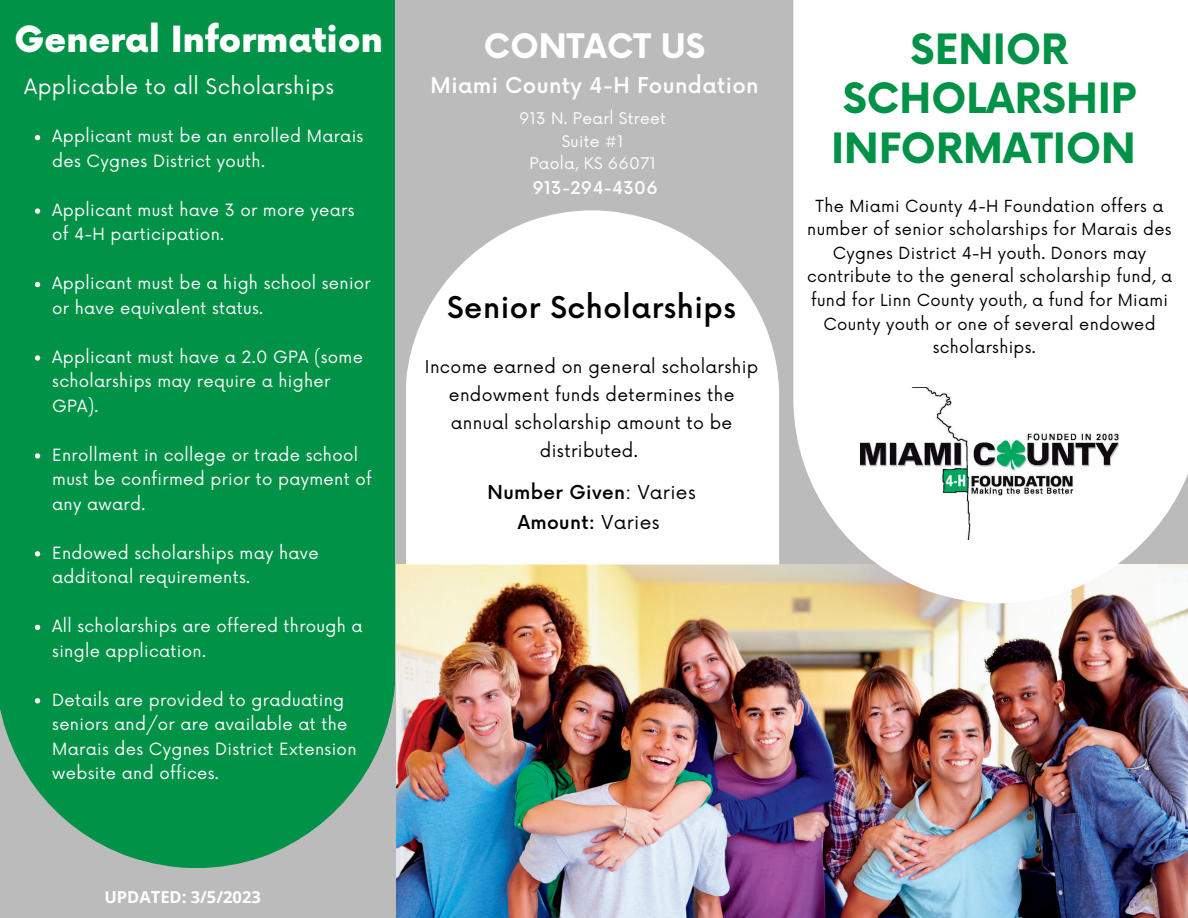
<style>
.page{position:relative;width:1188px;height:918px;background:#bbb}
.page>*{position:absolute;margin:0;border:0;box-sizing:border-box;transform-origin:0 0}
.t1{font:700 40.65px/49.5px "Now";color:#009247;text-align:center}
.t2{font:900 35.1px "Now";color:#fff}
.t3{font:700 32.85px "Now";color:#fff}
.t4{font:500 29.25px "Now";letter-spacing:.02em;color:#000}
.t5{font:500 21.3px "Now";letter-spacing:.02em;color:#fff}
.t6{font:20.7px "Now";letter-spacing:.02em;color:#fff}
.t7{font:500 18.75px/30.5px "Now";letter-spacing:.02em;color:#000;text-align:center}
.t8{font:17.25px/28px "Now";letter-spacing:.02em;color:#000;text-align:center}
.t9{font:500 17.1px "Now";letter-spacing:.02em;color:#fff}
.t10{font:16.5px/24.5px "Now";letter-spacing:.02em;color:#fff}
.t11{font:700 16.5px "Open Sans";color:#fff}
.t12{font:16.35px "Now";letter-spacing:.02em;color:#000}
.t13{font:15.6px/22.5px "Now";letter-spacing:.02em;color:#fff;text-align:center}
.s1{font-weight:400}
</style>
<div class="page">
<div style="left:0;top:0;width:395px;height:868px;background:#009247"></div>
<img style="left:396px;top:565px;width:792px;height:353px">
<svg style="left:793px;top:0;width:395px;height:603px;background:#fbfaf9"></svg>
<svg style="left:35px;top:135px;width:5px;height:5px"></svg>
<svg style="left:35px;top:208px;width:5px;height:6px"></svg>
<svg style="left:35px;top:282px;width:5px;height:5px"></svg>
<svg style="left:35px;top:355px;width:5px;height:6px"></svg>
<svg style="left:35px;top:453px;width:5px;height:6px"></svg>
<svg style="left:35px;top:551px;width:5px;height:6px"></svg>
<svg style="left:35px;top:625px;width:5px;height:5px"></svg>
<svg style="left:35px;top:698px;width:5px;height:5px"></svg>
<svg style="left:406px;top:210px;width:373px;height:355px;background:#f7f7f7"></svg>
<img style="left:861px;top:387px;width:257px;height:152px">
<h2 class="t2" style="left:14px;top:20px;width:370px">General Information</h2>
<p class="t6" style="left:24px;top:75px;width:311px">Applicable to all Scholarships</p>
<p class="t10" style="left:52px;top:125px;width:313px">Applicant must be an enrolled Marais des Cygnes District youth.</p>
<p class="t10" style="left:52px;top:199px;width:304px">Applicant must have 3 or more years of 4-H participation.</p>
<p class="t10" style="left:52px;top:272px;width:320px">Applicant must be a high school senior or have equivalent status.</p>
<p class="t10" style="left:52px;top:345px;width:312px">Applicant must have a 2.0 GPA (some scholarships may require a higher<br>GPA).</p>
<p class="t10" style="left:52px;top:443px;width:321px">Enrollment in college or trade school must be confirmed prior to payment of any award.</p>
<p class="t10" style="left:52px;top:541px;width:268px">Endowed scholarships may have additonal requirements.</p>
<p class="t10" style="left:52px;top:615px;width:312px">All scholarships are offered through a single application.</p>
<p class="t10" style="left:52px;top:688px;width:306px">Details are provided to graduating seniors and/or are available at the<br>Marais des Cygnes District Extension website and offices.</p>
<p class="t11" style="left:104px;top:885px;width:158px">UPDATED: 3/5/2023</p>
<h3 class="t3" style="left:484px;top:28px;width:223px">CONTACT US</h3>
<p class="t5" style="left:431px;top:74px;width:330px">Miami County 4-H Foundation</p>
<p class="t13" style="left:519px;top:108px;width:148px">913 N. Pearl Street<br>Suite #1<br>Paola, KS 66071</p>
<p class="t9" style="left:532px;top:179px;width:127px">913-294-4306</p>
<h3 class="t4" style="left:447px;top:291px;width:290px">Senior Scholarships</h3>
<p class="t8" style="left:425px;top:354px;width:335px">Income earned on general scholarship endowment funds determines the annual scholarship amount to be distributed.</p>
<p class="t7" style="left:488px;top:478px;width:210px">Number Given<span class="s1">: Varies<br></span>Amount: <span class="s1">Varies</span></p>
<h1 class="t1" style="left:831px;top:27px;width:307px">SENIOR<br>SCHOLARSHIP<br>INFORMATION</h1>
<p class="t12" style="left:816px;top:196px;width:349px">The Miami County 4-H Foundation offers a</p>
<p class="t12" style="left:807px;top:220px;width:366px">number of senior scholarships for Marais des</p>
<p class="t12" style="left:833px;top:244px;width:315px">Cygnes District 4-H youth. Donors may</p>
<p class="t12" style="left:807px;top:267px;width:366px">contribute to the general scholarship fund, a</p>
<p class="t12" style="left:811px;top:291px;width:358px">fund for Linn County youth, a fund for Miami</p>
<p class="t12" style="left:823px;top:315px;width:334px">County youth or one of several endowed</p>
<p class="t12" style="left:933px;top:338px;width:104px">scholarships.</p>
</div>
